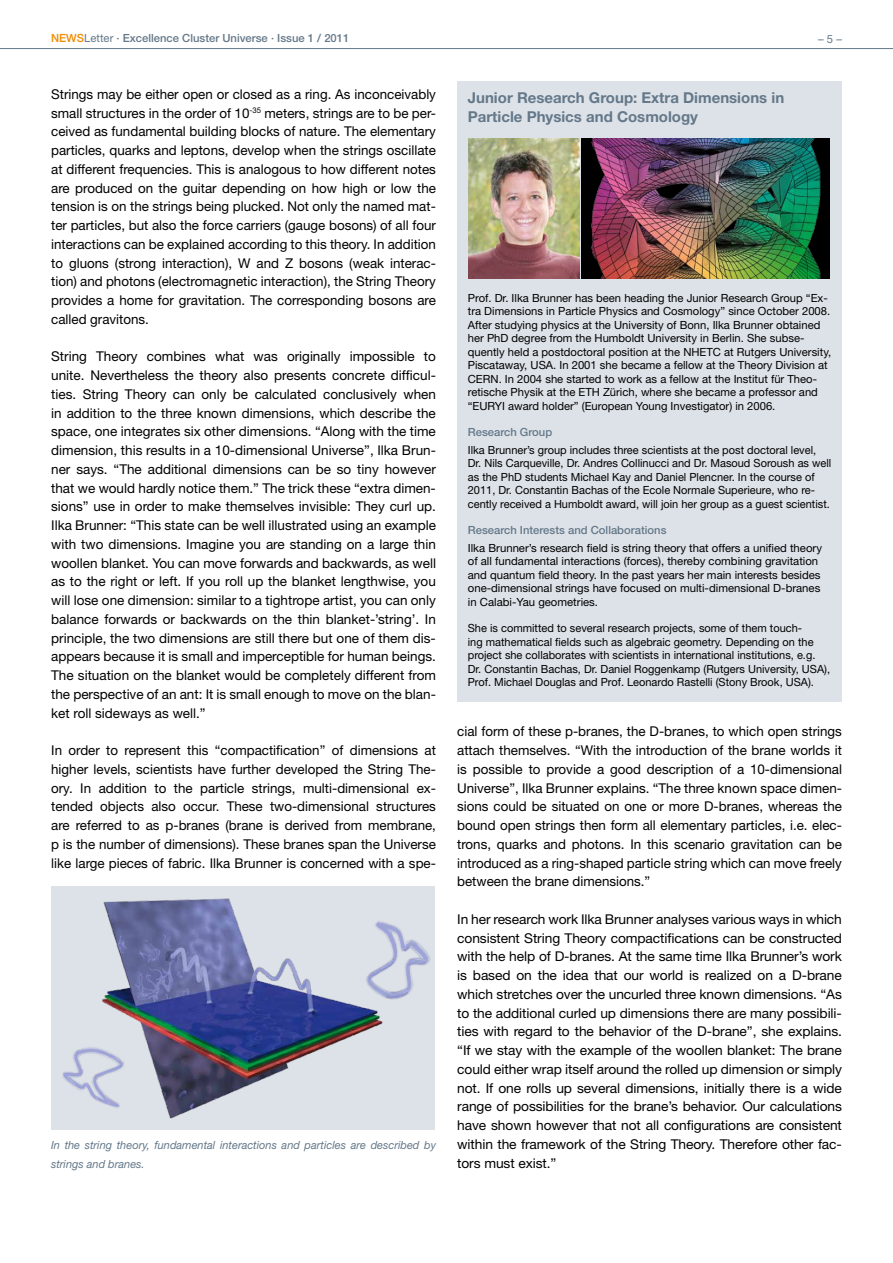
<style>
.page{position:relative;width:893px;height:1263px;background:#fff}
.page>*{position:absolute;margin:0;border:0;box-sizing:border-box;transform-origin:0 0}
.t1{font:700 15px/18.8px "Helvetica Neue LT";color:#647889}
.t2{font:13.5px/18.8px "Helvetica Neue LT";color:#000;text-align:justify}
.t3{font:11.25px/13.5px "Helvetica Neue LT";color:#000}
.t4{font:500 11.25px "Helvetica Neue LT";color:#647889}
.t5{font:italic 11.25px/18.8px "Helvetica Neue LT";color:#647889}
.t6{font:11.25px "Helvetica Neue LT";color:#647889}
.s1{color:#f28b00}
.s2{font-weight:400}
</style>
<div class="page">
<hr style="left:0;top:48px;width:893px;height:1px;background:#647889">
<img style="left:51px;top:886px;width:384px;height:244px">
<div style="left:457px;top:81px;width:385px;height:621px;background:#dde2e8"></div>
<div style="left:582px;top:138px;width:248px;height:141px;background:#000"></div>
<img style="left:592px;top:138px;width:229px;height:141px">
<img style="left:469px;top:138px;width:110px;height:141px">
<p class="t4" style="left:51px;top:32px;width:300px"><span class="s1">News</span><span class="s2">letter</span> · Excellence Cluster Universe · Issue 1 / 2011</p>
<p class="t6" style="left:818px;top:32px;width:25px">– 5 –</p>
<p class="t2" style="left:51px;top:84px;width:386px">Strings may be either open or closed as a ring. As inconceivably small structures in the order of 10<sup>-35</sup> meters, strings are to be per&shy;ceived as fundamental building blocks of nature. The elementary particles, quarks and leptons, develop when the strings oscillate at different frequencies. This is analogous to how different notes are produced on the guitar depending on how high or low the tension is on the strings being plucked. Not only the named mat&shy;ter particles, but also the force carriers (gauge bosons) of all four interactions can be explained according to this theory. In addition to gluons (strong interaction), W and Z bosons (weak interac&shy;tion) and photons (electromagnetic interaction), the String Theory provides a home for gravitation. The corresponding bosons are called gravitons.</p>
<p class="t2" style="left:51px;top:347px;width:386px">String Theory combines what was originally impossible to unite. Nevertheless the theory also presents concrete difficul&shy;ties. String Theory can only be calculated conclusively when in addition to the three known dimensions, which describe the space, one integrates six other dimensions. “Along with the time dimension, this results in a 10-dimensional Universe”, Ilka Brun&shy;ner says. “The additional dimensions can be so tiny however that we would hardly notice them.” The trick these “extra dimen&shy;sions” use in order to make themselves invisible: They curl up.<br>Ilka Brunner: “This state can be well illustrated using an example with two dimensions. Imagine you are standing on a large thin woollen blanket. You can move forwards and backwards, as well as to the right or left. If you roll up the blanket lengthwise, you will lose one dimension: similar to a tightrope artist, you can only balance forwards or backwards on the thin blanket-’string’. In principle, the two dimensions are still there but one of them dis&shy;appears because it is small and imperceptible for human beings.<br>The situation on the blanket would be completely different from the perspective of an ant: It is small enough to move on the blan&shy;ket roll sideways as well.”</p>
<p class="t2" style="left:51px;top:741px;width:386px">In order to represent this “compactification” of dimensions at higher levels, scientists have further developed the String The&shy;ory. In addition to the particle strings, multi-dimensional ex&shy;tended objects also occur. These two-dimensional structures are referred to as p-branes (brane is derived from membrane, p is the number of dimensions). These branes span the Universe like large pieces of fabric. Ilka Brunner is concerned with a spe-</p>
<p class="t5" style="left:51px;top:1135px;width:386px">In the string theory, fundamental interactions and particles are described by strings and branes.</p>
<p class="t1" style="left:468px;top:88px;width:318px">Junior Research Group: Extra Dimensions in<br>Particle Physics and Cosmology</p>
<p class="t3" style="left:468px;top:291px;width:365px">Prof. Dr. Ilka Brunner has been heading the Junior Research Group “Ex&shy;tra Dimensions in Particle Physics and Cosmology” since October 2008.<br>After studying physics at the University of Bonn, Ilka Brunner obtained her PhD degree from the Humboldt University in Berlin. She subse&shy;quently held a postdoctoral position at the NHETC at Rutgers University, Piscataway, USA. In 2001 she became a fellow at the Theory Division at CERN. In 2004 she started to work as a fellow at the Institut für Theo&shy;retische Physik at the ETH Zürich, where she became a professor and “EURYI award holder” (European Young Investigator) in 2006.</p>
<p class="t4" style="left:468px;top:425px;width:86px">Research Group</p>
<p class="t3" style="left:468px;top:443px;width:365px">Ilka Brunner’s group includes three scientists at the post doctoral level, Dr. Nils Carqueville, Dr. Andres Collinucci and Dr. Masoud Soroush as well as the PhD students Michael Kay and Daniel Plencner. In the course of 2011, Dr. Constantin Bachas of the Ecole Normale Superieure, who re&shy;cently received a Humboldt award, will join her group as a guest scientist.</p>
<p class="t4" style="left:468px;top:523px;width:200px">Research Interests and Collaborations</p>
<p class="t3" style="left:468px;top:541px;width:356px">Ilka Brunner’s research field is string theory that offers a unified theory of all fundamental interactions (forces), thereby combining gravitation and quantum field theory. In the past years her main interests besides one-dimensional strings have focused on multi-dimensional D-branes in Calabi-Yau geometries.</p>
<p class="t3" style="left:468px;top:621px;width:364px">She is committed to several research projects, some of them touch-<br>ing mathematical fields such as algebraic geometry. Depending on the project she collaborates with scientists in international institutions, e.g.<br>Dr. Constantin Bachas, Dr. Daniel Roggenkamp (Rutgers University, USA), Prof. Michael Douglas and Prof. Leonardo Rastelli (Stony Brook, USA).</p>
<p class="t2" style="left:457px;top:722px;width:386px">cial form of these p-branes, the D-branes, to which open strings attach themselves. “With the introduction of the brane worlds it is possible to provide a good description of a 10-dimensional Universe”, Ilka Brunner explains. “The three known space dimen&shy;sions could be situated on one or more D-branes, whereas the bound open strings then form all elementary particles, i.e. elec&shy;trons, quarks and photons. In this scenario gravitation can be introduced as a ring-shaped particle string which can move freely between the brane dimensions.”</p>
<p class="t2" style="left:457px;top:909px;width:386px">In her research work Ilka Brunner analyses various ways in which consistent String Theory compactifications can be constructed with the help of D-branes. At the same time Ilka Brunner’s work is based on the idea that our world is realized on a D-brane which stretches over the uncurled three known dimensions. “As to the additional curled up dimensions there are many possibili&shy;ties with regard to the behavior of the D-brane”, she explains. “If we stay with the example of the woollen blanket: The brane could either wrap itself around the rolled up dimension or simply not. If one rolls up several dimensions, initially there is a wide range of possibilities for the brane’s behavior. Our calculations have shown however that not all configurations are consistent within the framework of the String Theory. Therefore other fac&shy;tors must exist.”</p>
</div>
